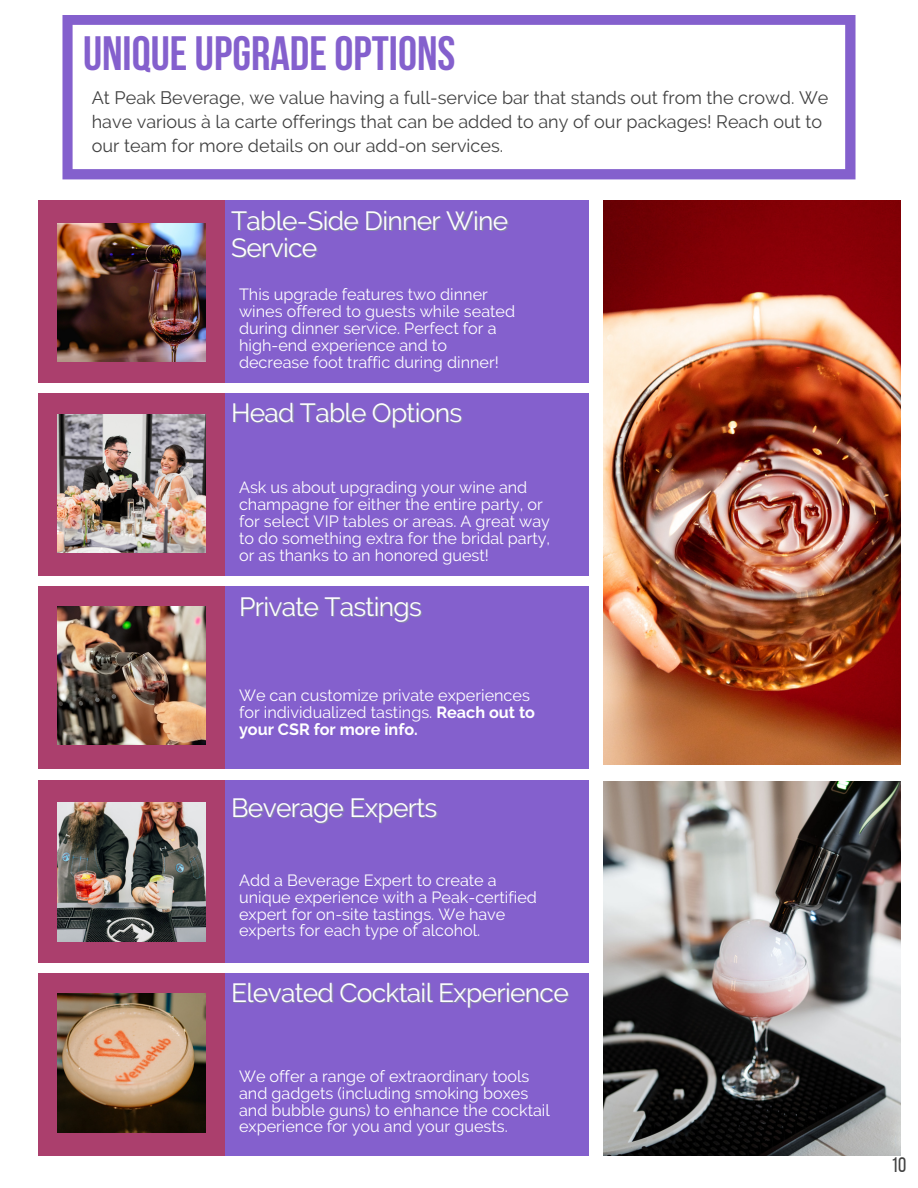
<style>
.page{position:relative;width:918px;height:1188px;background:#fff}
.page>*{position:absolute;margin:0;border:0;box-sizing:border-box;transform-origin:0 0}
.t1{font:700 48px "Bebas Neue";color:#8460cd}
.t2{font:26.25px "Raleway";letter-spacing:-.025em;color:#fff}
.t3{font:21px "Bebas Neue";color:#414141}
.t4{font:18px/23.7px "Raleway";color:#414141}
.t5{font:16.2px/16.8px "Raleway";color:#fff}
.s1{color:rgb(139 200 109/.4)}
.s2{font-weight:700}
</style>
<div class="page">
<div style="left:38px;top:200px;width:551px;height:183px;background:#8460cd"></div>
<div style="left:38px;top:394px;width:551px;height:182px;background:#8460cd"></div>
<div style="left:38px;top:587px;width:551px;height:182px;background:#8460cd"></div>
<div style="left:38px;top:200px;width:187px;height:183px;background:#ab3f6d"></div>
<div style="left:38px;top:394px;width:187px;height:182px;background:#ab3f6d"></div>
<div style="left:38px;top:587px;width:187px;height:182px;background:#ab3f6d"></div>
<img style="left:57px;top:223px;width:149px;height:139px">
<svg style="left:62px;top:15px;width:794px;height:164px"></svg>
<img style="left:57px;top:415px;width:149px;height:138px">
<img style="left:57px;top:606px;width:149px;height:139px">
<div style="left:38px;top:780px;width:551px;height:182px;background:#8460cd"></div>
<div style="left:38px;top:973px;width:551px;height:182px;background:#8460cd"></div>
<div style="left:38px;top:780px;width:187px;height:182px;background:#ab3f6d"></div>
<div style="left:38px;top:973px;width:187px;height:182px;background:#ab3f6d"></div>
<img style="left:57px;top:803px;width:149px;height:138px">
<img style="left:57px;top:994px;width:149px;height:138px">
<img style="left:604px;top:200px;width:297px;height:564px">
<img style="left:604px;top:781px;width:297px;height:375px">
<h1 class="t1" style="left:83px;top:34px;width:374px">UNIQUEUPGRADEOPTIONS</h1>
<p class="t4" style="left:92px;top:86px;width:738px">At Peak Beverage, we value having a full-service bar that stands out from the crowd. We have various à la carte offerings that can be added to any of our packages! Reach out to our team for more details on our add-on services.</p>
<p class="t2" style="left:231px;top:205px;width:280px">Table-Side Dinner <span class="s1">W</span>i<span class="s1">ne</span></p>
<h2 class="t2" style="left:231px;top:232px;width:88px">Service</h2>
<p class="t5" style="left:239px;top:286px;width:278px">This upgrade features two dinner wines offered to guests while seated during dinner service. Perfect for a high-end experience and to decrease foot traffic during dinner!</p>
<p class="t2" style="left:231px;top:398px;width:233px">Head Table Options</p>
<h2 class="t5" style="left:239px;top:479px;width:313px">Ask us about upgrading your wine and champagne for either the entire party, or for select VIP tables or areas. A great way to do something extra for the bridal party, or as thanks to an honored guest!</h2>
<p class="t2" style="left:239px;top:591px;width:184px">Private Tastings</p>
<p class="t5" style="left:239px;top:687px;width:298px">We can customize private experiences for individualized tastings. <span class="s2">Reach out to your CSR for more info.</span></p>
<h2 class="t2" style="left:231px;top:793px;width:208px">Beverage Experts</h2>
<p class="t5" style="left:239px;top:872px;width:299px">Add a Beverage Expert to create a unique experience with a Peak-certified expert for on-site tastings. We have experts for each type of alcohol.</p>
<p class="t2" style="left:231px;top:977px;width:339px">Elevated Cocktail Experience</p>
<p class="t5" style="left:239px;top:1068px;width:312px">We offer a range of extraordinary tools and gadgets (including smoking boxes and bubble guns) to enhance the cocktail experience for you and your guests.</p>
<p class="t3" style="left:891px;top:1157px;width:17px">10</p>
</div>
